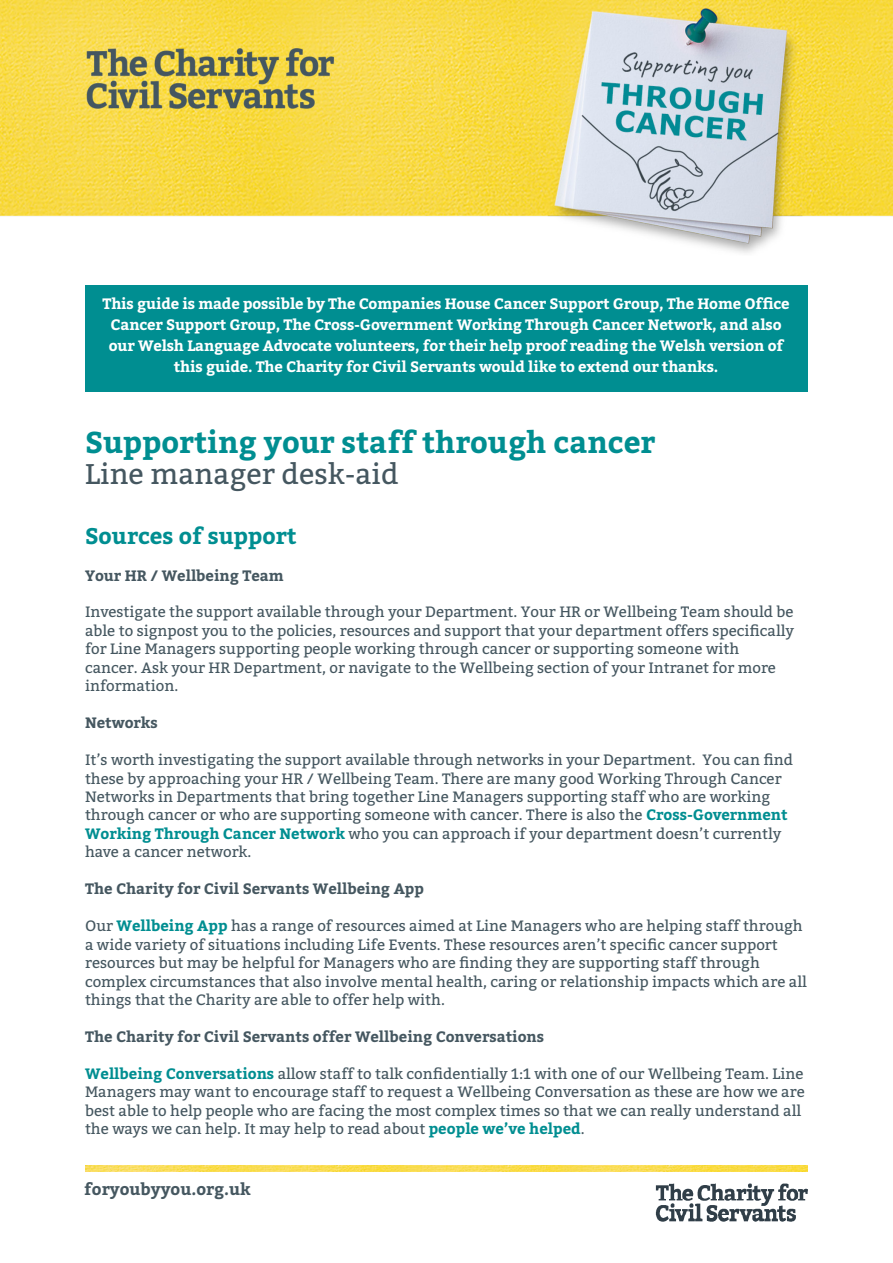
<style>
.page{position:relative;width:893px;height:1263px;background:#fff}
.page>*{position:absolute;margin:0;border:0;box-sizing:border-box;transform-origin:0 0}
.subhead{font:700 30px "Bitter";color:#008e91}
.subhead-2{font:28.5px "Bitter";color:#455760}
.subhead-3{font:700 22.5px "Bitter";color:#008e91}
.t1{font:700 16.5px "Bitter";color:#455760}
.subhead-4{font:15px/18.5px "Bitter";color:#455760}
.body_copy{font:700 15px/21px "Bitter";letter-spacing:-.01em;color:#fff;text-align:center}
.subhead-5{font:700 15px "Bitter";color:#455760}
.s1{font-weight:700;color:#008e91}
</style>
<div class="page">
<img style="left:85px;top:1165px;width:723px;height:6px">
<img style="left:655px;top:1184px;width:153px;height:38px">
<img style="left:0;top:0;width:893px;height:253px">
<div style="left:85px;top:285px;width:722px;height:106px;background:#008e91"></div>
<p class="body_copy" style="left:102px;top:294px;width:689px">This guide is made possible by The Companies House Cancer Support Group, The Home Office Cancer Support Group, The Cross-Government Working Through Cancer Network, and also our Welsh Language Advocate volunteers, for their help proof reading the Welsh version of this guide. The Charity for Civil Servants would like to extend our thanks.</p>
<p class="subhead" style="left:85px;top:423px;width:572px">Supporting your staff through cancer</p>
<p class="subhead-2" style="left:85px;top:456px;width:315px">Line manager desk-aid</p>
<p class="subhead-3" style="left:85px;top:521px;width:213px">Sources of support</p>
<p class="subhead-5" style="left:85px;top:565px;width:200px">Your HR / Wellbeing Team</p>
<p class="subhead-4" style="left:85px;top:603px;width:710px">Investigate the support available through your Department. Your HR or Wellbeing Team should be able to signpost you to the policies, resources and support that your department offers specifically for Line Managers supporting people working through cancer or supporting someone with cancer. Ask your HR Department, or navigate to the Wellbeing section of your Intranet for more information.</p>
<p class="subhead-5" style="left:85px;top:713px;width:74px">Networks</p>
<p class="subhead-4" style="left:85px;top:751px;width:709px">It’s worth investigating the support available through networks in your Department. You can find these by approaching your HR / Wellbeing Team. There are many good Working Through Cancer Networks in Departments that bring together Line Managers supporting staff who are working through cancer or who are supporting someone with cancer. There is also the <span class="s1">Cross-Government Working Through Cancer Network</span> who you can approach if your department doesn’t currently have a cancer network.</p>
<p class="subhead-5" style="left:85px;top:879px;width:340px">The Charity for Civil Servants Wellbeing App</p>
<p class="subhead-4" style="left:85px;top:917px;width:723px">Our <span class="s1">Wellbeing App</span> has a range of resources aimed at Line Managers who are helping staff through a wide variety of situations including Life Events. These resources aren’t specific cancer support resources but may be helpful for Managers who are finding they are supporting staff through complex circumstances that also involve mental health, caring or relationship impacts which are all things that the Charity are able to offer help with.</p>
<p class="subhead-5" style="left:85px;top:1027px;width:461px">The Charity for Civil Servants offer Wellbeing Conversations</p>
<p class="subhead-4" style="left:85px;top:1064px;width:721px"><span class="s1">Wellbeing Conversations</span> allow staff to talk confidentially 1:1 with one of our Wellbeing Team. Line Managers may want to encourage staff to request a Wellbeing Conversation as these are how we are best able to help people who are facing the most complex times so that we can really understand all the ways we can help. It may help to read about <span class="s1">people we’ve helped</span>.</p>
<p class="t1" style="left:84px;top:1178px;width:168px">foryoubyyou.org.uk</p>
</div>
